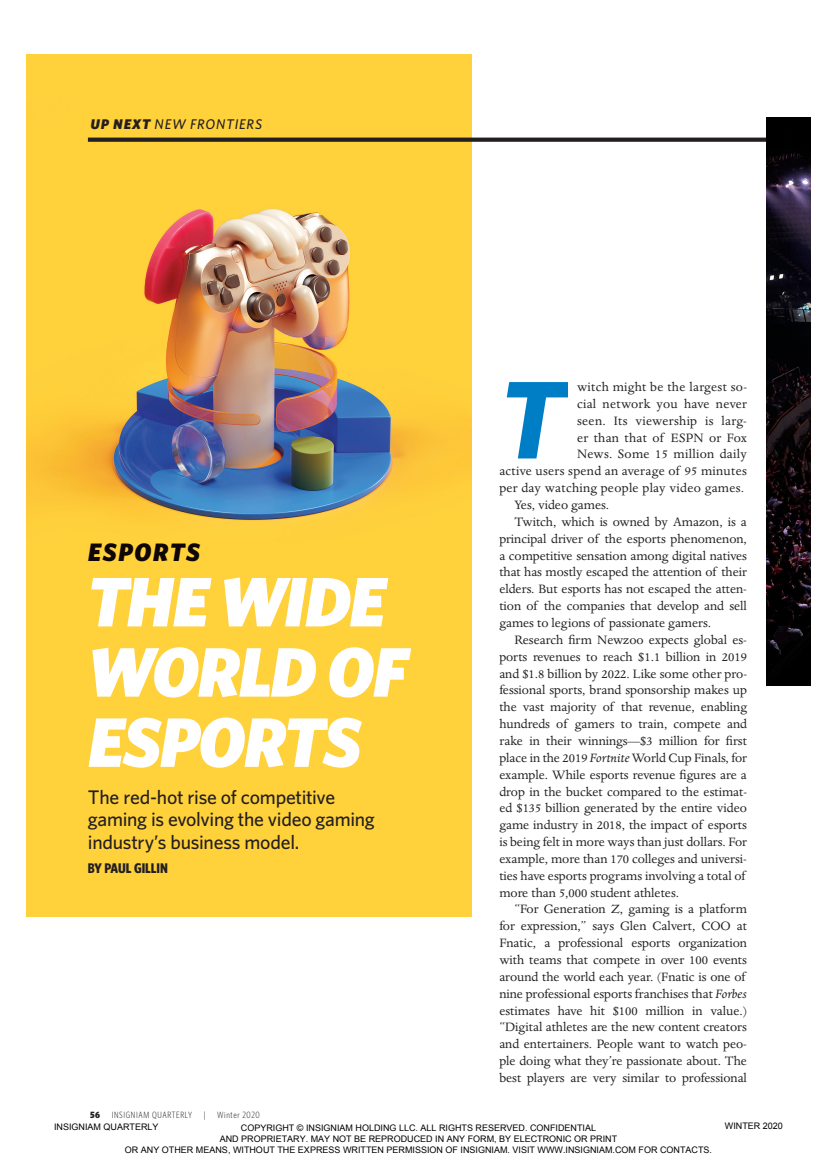
<style>
.page{position:relative;width:837px;height:1175px;background:#fff}
.page>*{position:absolute;margin:0;border:0;box-sizing:border-box;transform-origin:0 0}
.t1{font:italic 700 110.7px "Whitney";color:#007ec5}
.t2{font:italic 900 70.2px/70.2px "Whitney";letter-spacing:-.035em;color:#fff}
.t3{font:italic 900 25.2px "Whitney";letter-spacing:.055em;color:#0e0607}
.t4{font:500 19.65px/22.5px "Whitney";letter-spacing:-.015em;color:#231f20}
.t5{font:14.1px "Dante MT Std";letter-spacing:-.005em;color:#231f20}
.t6{font:14.1px "Dante MT Std";letter-spacing:.02em;color:#231f20}
.t7{font:italic 500 14.1px "Whitney";letter-spacing:.055em;color:#231f20}
.t8{font:700 14.1px "Whitney Condensed";color:#231f20}
.t9{font:300 9.15px "Whitney Condensed";letter-spacing:.07em;color:#231f20}
.t10{font:900 9.15px "Whitney Condensed";color:#231f20}
.t11{font:9px/10.8px "Arial";color:#000;text-align:center}
.s1{font-weight:900}
.s2{font-style:italic}
</style>
<div class="page">
<img style="left:27px;top:54px;width:445px;height:862px">
<svg style="left:88px;top:138px;width:678px;height:4px;background:#2e2825"></svg>
<img style="left:766px;top:117px;width:44px;height:569px">
<p class="t7" style="left:90px;top:115px;width:173px"><span class="s1">UP NEXT</span> NEW FRONTIERS</p>
<h3 class="t3" style="left:88px;top:537px;width:114px">ESPORTS</h3>
<h2 class="t2" style="left:87px;top:565px;width:323px">THE WIDE<br>WORLD OF<br>ESPORTS</h2>
<h3 class="t4" style="left:88px;top:785px;width:288px">The red-hot rise of competitive gaming is evolving the video gaming industry’s business model.</h3>
<p class="t8" style="left:88px;top:859px;width:81px">BY PAUL GILLIN</p>
<h1 class="t1" style="left:499px;top:354px;width:66px">T</h1>
<p class="t6" style="left:577px;top:378px;width:171px">witch might be the largest so-</p>
<p class="t6" style="left:577px;top:395px;width:171px">cial network you have never</p>
<p class="t6" style="left:577px;top:412px;width:171px">seen. Its viewership is larg-</p>
<p class="t6" style="left:577px;top:429px;width:171px">er than that of ESPN or Fox</p>
<p class="t6" style="left:577px;top:446px;width:171px">News. Some 15 million daily</p>
<p class="t6" style="left:499px;top:463px;width:249px">active users spend an average of 95 minutes</p>
<p class="t6" style="left:499px;top:479px;width:246px">per day watching people play video games.</p>
<p class="t5" style="left:515px;top:496px;width:96px">Yes, video games.</p>
<p class="t5" style="left:515px;top:513px;width:234px">Twitch, which is owned by Amazon, is a</p>
<p class="t5" style="left:499px;top:530px;width:249px">principal driver of the esports phenomenon,</p>
<p class="t5" style="left:499px;top:547px;width:249px">a competitive sensation among digital natives</p>
<p class="t5" style="left:499px;top:564px;width:249px">that has mostly escaped the attention of their</p>
<p class="t5" style="left:499px;top:581px;width:249px">elders. But esports has not escaped the atten-</p>
<p class="t5" style="left:499px;top:597px;width:249px">tion of the companies that develop and sell</p>
<p class="t5" style="left:499px;top:614px;width:213px">games to legions of passionate gamers.</p>
<p class="t5" style="left:515px;top:631px;width:234px">Research firm Newzoo expects global es-</p>
<p class="t5" style="left:499px;top:648px;width:249px">ports revenues to reach $1.1 billion in 2019</p>
<p class="t5" style="left:499px;top:665px;width:249px">and $1.8 billion by 2022. Like some other pro-</p>
<p class="t5" style="left:499px;top:682px;width:249px">fessional sports, brand sponsorship makes up</p>
<p class="t5" style="left:499px;top:698px;width:249px">the vast majority of that revenue, enabling</p>
<p class="t5" style="left:499px;top:715px;width:249px">hundreds of gamers to train, compete and</p>
<p class="t5" style="left:499px;top:732px;width:249px">rake in their winnings—$3 million for first</p>
<p class="t5" style="left:499px;top:749px;width:249px">place in the 2019 <span class="s2">Fortnite</span> World Cup Finals, for</p>
<p class="t5" style="left:499px;top:766px;width:249px">example. While esports revenue figures are a</p>
<p class="t5" style="left:499px;top:783px;width:249px">drop in the bucket compared to the estimat-</p>
<p class="t5" style="left:499px;top:800px;width:249px">ed $135 billion generated by the entire video</p>
<p class="t5" style="left:499px;top:816px;width:249px">game industry in 2018, the impact of esports</p>
<p class="t5" style="left:499px;top:833px;width:249px">is being felt in more ways than just dollars. For</p>
<p class="t5" style="left:499px;top:850px;width:249px">example, more than 170 colleges and universi-</p>
<p class="t5" style="left:499px;top:867px;width:248px">ties have esports programs involving a total of</p>
<p class="t5" style="left:499px;top:884px;width:181px">more than 5,000 student athletes.</p>
<p class="t5" style="left:515px;top:901px;width:234px">“For Generation Z, gaming is a platform</p>
<p class="t5" style="left:499px;top:917px;width:249px">for expression,” says Glen Calvert, COO at</p>
<p class="t5" style="left:499px;top:934px;width:249px">Fnatic, a professional esports organization</p>
<p class="t5" style="left:499px;top:951px;width:249px">with teams that compete in over 100 events</p>
<p class="t5" style="left:499px;top:968px;width:248px">around the world each year. (Fnatic is one of</p>
<p class="t5" style="left:499px;top:985px;width:249px">nine professional esports franchises that <span class="s2">Forbes</span></p>
<p class="t5" style="left:499px;top:1002px;width:249px">estimates have hit $100 million in value.)</p>
<p class="t5" style="left:499px;top:1018px;width:249px">“Digital athletes are the new content creators</p>
<p class="t5" style="left:499px;top:1035px;width:249px">and entertainers. People want to watch peo-</p>
<p class="t5" style="left:499px;top:1052px;width:249px">ple doing what they’re passionate about. The</p>
<p class="t5" style="left:499px;top:1069px;width:249px">best players are very similar to professional</p>
<p class="t10" style="left:90px;top:1109px;width:12px">56</p>
<p class="t9" style="left:112px;top:1109px;width:82px">INSIGNIAM QUARTERLY</p>
<p class="t9" style="left:204px;top:1109px;width:3px">|</p>
<p class="t9" style="left:217px;top:1109px;width:44px">Winter 2020</p>
<p class="t11" style="left:54px;top:1121px;width:106px">INSIGNIAM QUARTERLY</p>
<p class="t11" style="left:125px;top:1122px;width:589px">COPYRIGHT © INSIGNIAM HOLDING LLC. ALL RIGHTS RESERVED. CONFIDENTIAL<br>AND PROPRIETARY. MAY NOT BE REPRODUCED IN ANY FORM, BY ELECTRONIC OR PRINT<br>OR ANY OTHER MEANS, WITHOUT THE EXPRESS WRITTEN PERMISSION OF INSIGNIAM. VISIT WWW.INSIGNIAM.COM FOR CONTACTS.</p>
<p class="t11" style="left:725px;top:1120px;width:60px">WINTER 2020</p>
</div>
